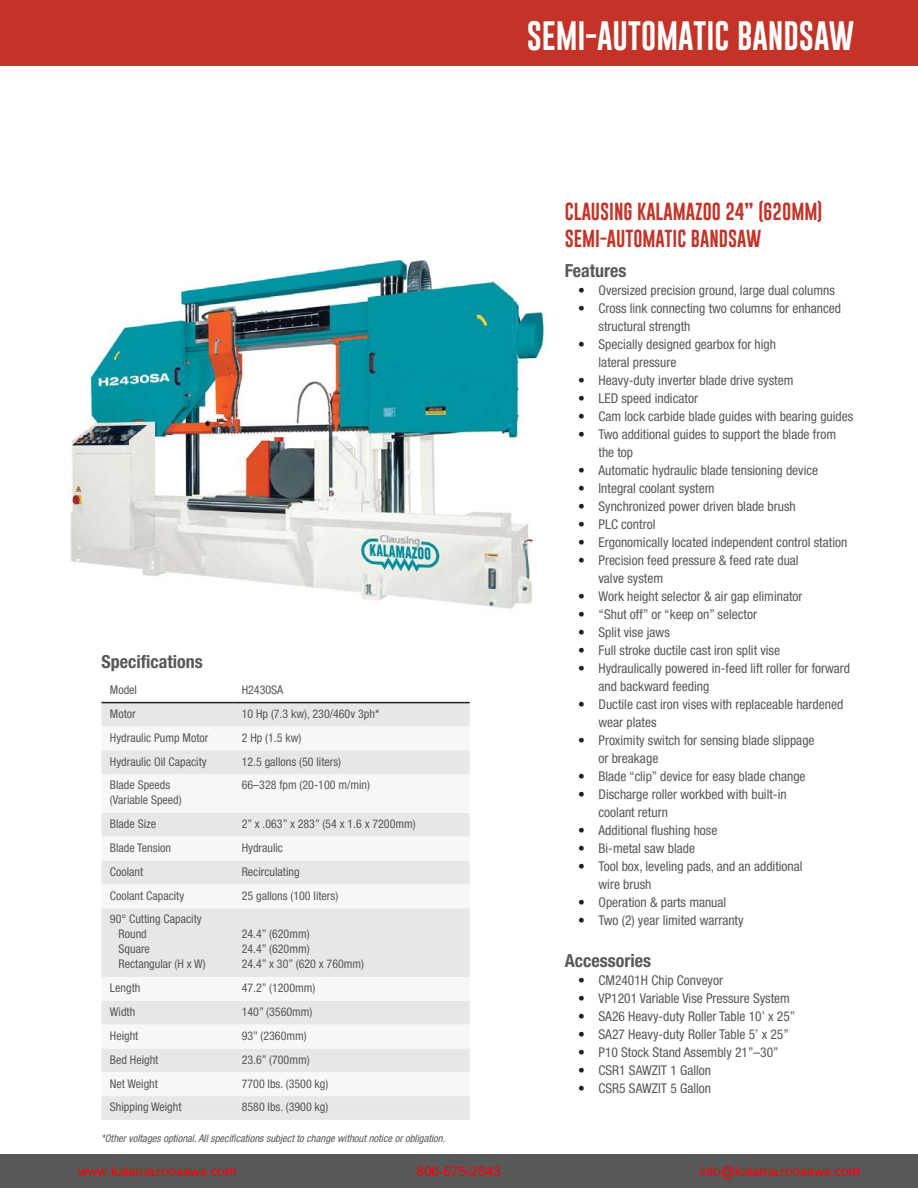
<style>
.page{position:relative;width:918px;height:1188px;background:#fff}
.page>*{position:absolute;margin:0;border:0;box-sizing:border-box;transform-origin:0 0}
.t1{font:30px "Gobold Uplow";color:#fff}
.t2{font:18px/27px "Gobold Uplow";color:#c43328}
.t3{font:700 condensed 18px "Helvetica Neue LT Std";color:#57585a}
.t4{font:condensed 13.5px/18px "Helvetica Neue LT Std";color:#57585a}
.t5{font:13.5px "Arial";color:#ff0004}
.t6{font:13.5px "Arial";color:#ff0004}
.t7{font:condensed 12px/15px "Helvetica Neue LT Std";color:#57585a}
.t8{font:italic condensed 10.5px "Helvetica Neue LT Std";color:#57585a}
.s1{color:#231f20}
</style>
<div class="page">
<div style="left:0;top:0;width:918px;height:65px;background:#c43328"></div>
<div style="left:0;top:1154px;width:918px;height:34px;background:#57585a"></div>
<img style="left:69px;top:259px;width:476px;height:350px">
<div style="left:101px;top:703px;width:369px;height:417px;background:#e6e7e9"></div>
<svg style="left:101px;top:726px;width:369px;height:370px;fill:#efeff1"></svg>
<hr style="left:101px;top:702px;width:132px;height:1px;background:#231f20">
<hr style="left:233px;top:702px;width:237px;height:1px;background:#231f20">
<p class="t3" style="left:101px;top:651px;width:103px">Specifications</p>
<p class="t7" style="left:110px;top:682px;width:29px">Model</p>
<p class="t7" style="left:242px;top:682px;width:43px">H2430SA</p>
<p class="t7" style="left:110px;top:706px;width:27px">Motor</p>
<p class="t7" style="left:242px;top:706px;width:139px">10 Hp (7.3 kw), 230/460v 3ph*</p>
<p class="t7" style="left:110px;top:730px;width:100px">Hydraulic Pump Motor</p>
<p class="t7" style="left:242px;top:730px;width:61px">2 Hp (1.5 kw)</p>
<p class="t7" style="left:110px;top:754px;width:98px">Hydraulic Oil Capacity</p>
<p class="t7" style="left:242px;top:754px;width:101px">12.5 gallons (50 liters)</p>
<p class="t7" style="left:110px;top:778px;width:73px">Blade Speeds (Variable Speed)</p>
<p class="t7" style="left:242px;top:778px;width:130px">66–328 fpm (20-100 m/min)</p>
<p class="t7" style="left:110px;top:816px;width:48px">Blade Size</p>
<p class="t7" style="left:242px;top:816px;width:175px">2” x .063” x 283” (54 x 1.6 x 7200mm)</p>
<p class="t7" style="left:110px;top:840px;width:63px">Blade Tension</p>
<p class="t7" style="left:242px;top:840px;width:43px">Hydraulic</p>
<p class="t7" style="left:110px;top:864px;width:35px">Coolant</p>
<p class="t7" style="left:242px;top:864px;width:59px">Recirculating</p>
<p class="t7" style="left:110px;top:888px;width:76px">Coolant Capacity</p>
<p class="t7" style="left:242px;top:888px;width:98px">25 gallons (100 liters)</p>
<p class="t7" style="left:110px;top:912px;width:93px">90° Cutting Capacity</p>
<p class="t7" style="left:119px;top:927px;width:30px">Round</p>
<p class="t7" style="left:119px;top:942px;width:33px">Square</p>
<p class="t7" style="left:119px;top:957px;width:89px">Rectangular (H x W)</p>
<p class="t7" style="left:242px;top:927px;width:69px">24.4” (620mm)</p>
<p class="t7" style="left:242px;top:942px;width:69px">24.4” (620mm)</p>
<p class="t7" style="left:242px;top:957px;width:124px">24.4” x 30” (620 x 760mm)</p>
<p class="t7" style="left:110px;top:980px;width:32px">Length</p>
<p class="t7" style="left:242px;top:980px;width:75px">47.2” (1200mm)</p>
<p class="t7" style="left:110px;top:1004px;width:27px">Width</p>
<p class="t7" style="left:242px;top:1004px;width:72px">140” (3560mm)</p>
<p class="t7" style="left:110px;top:1028px;width:30px">Height</p>
<p class="t7" style="left:242px;top:1028px;width:66px">93” (2360mm)</p>
<p class="t7" style="left:110px;top:1052px;width:50px">Bed Height</p>
<p class="t7" style="left:242px;top:1052px;width:69px">23.6” (700mm)</p>
<p class="t7" style="left:110px;top:1076px;width:49px">Net Weight</p>
<p class="t7" style="left:242px;top:1076px;width:88px">7700 lbs. (3500 kg)</p>
<p class="t7" style="left:110px;top:1100px;width:73px">Shipping Weight</p>
<p class="t7" style="left:242px;top:1100px;width:88px">8580 lbs. (3900 kg)</p>
<p class="t1" style="left:527px;top:12px;width:329px">SEMI-AUTOMATIC BANDSAW</p>
<p class="t2" style="left:565px;top:198px;width:259px">CLAUSING KALAMAZOO 24” (620MM)<br>SEMI-AUTOMATIC BANDSAW</p>
<p class="t3" style="left:565px;top:260px;width:63px">Features</p>
<p class="t4" style="left:578px;top:281px;width:258px"><span class="s1">•</span> Oversized precision ground, large dual columns</p>
<p class="t4" style="left:599px;top:299px;width:244px;text-indent:-20px"><span class="s1">•</span> Cross link connecting two columns for enhanced structural strength</p>
<p class="t4" style="left:599px;top:335px;width:179px;text-indent:-20px"><span class="s1">•</span> Specially designed gearbox for high lateral pressure</p>
<p class="t4" style="left:578px;top:371px;width:217px"><span class="s1">•</span> Heavy-duty inverter blade drive system</p>
<p class="t4" style="left:578px;top:389px;width:121px"><span class="s1">•</span> LED speed indicator</p>
<p class="t4" style="left:578px;top:407px;width:277px"><span class="s1">•</span> Cam lock carbide blade guides with bearing guides</p>
<p class="t4" style="left:599px;top:425px;width:239px;text-indent:-20px"><span class="s1">•</span> Two additional guides to support the blade from the top</p>
<p class="t4" style="left:578px;top:461px;width:242px"><span class="s1">•</span> Automatic hydraulic blade tensioning device</p>
<p class="t4" style="left:578px;top:479px;width:138px"><span class="s1">•</span> Integral coolant system</p>
<p class="t4" style="left:578px;top:497px;width:219px"><span class="s1">•</span> Synchronized power driven blade brush</p>
<p class="t4" style="left:578px;top:515px;width:79px"><span class="s1">•</span> PLC control</p>
<p class="t4" style="left:578px;top:533px;width:271px"><span class="s1">•</span> Ergonomically located independent control station</p>
<p class="t4" style="left:599px;top:551px;width:202px;text-indent:-20px"><span class="s1">•</span> Precision feed pressure &amp; feed rate dual valve system</p>
<p class="t4" style="left:578px;top:587px;width:226px"><span class="s1">•</span> Work height selector &amp; air gap eliminator</p>
<p class="t4" style="left:578px;top:605px;width:180px"><span class="s1">•</span> “Shut off” or “keep on” selector</p>
<p class="t4" style="left:578px;top:623px;width:93px"><span class="s1">•</span> Split vise jaws</p>
<p class="t4" style="left:578px;top:641px;width:203px"><span class="s1">•</span> Full stroke ductile cast iron split vise</p>
<p class="t4" style="left:599px;top:659px;width:253px;text-indent:-20px"><span class="s1">•</span> Hydraulically powered in-feed lift roller for forward and backward feeding</p>
<p class="t4" style="left:599px;top:695px;width:246px;text-indent:-20px"><span class="s1">•</span> Ductile cast iron vises with replaceable hardened wear plates</p>
<p class="t4" style="left:599px;top:731px;width:218px;text-indent:-20px"><span class="s1">•</span> Proximity switch for sensing blade slippage or breakage</p>
<p class="t4" style="left:578px;top:767px;width:229px"><span class="s1">•</span> Blade “clip” device for easy blade change</p>
<p class="t4" style="left:599px;top:785px;width:190px;text-indent:-20px"><span class="s1">•</span> Discharge roller workbed with built-in coolant return</p>
<p class="t4" style="left:578px;top:821px;width:141px"><span class="s1">•</span> Additional flushing hose</p>
<p class="t4" style="left:578px;top:839px;width:118px"><span class="s1">•</span> Bi-metal saw blade</p>
<p class="t4" style="left:599px;top:857px;width:206px;text-indent:-20px"><span class="s1">•</span> Tool box, leveling pads, and an additional wire brush</p>
<p class="t4" style="left:578px;top:893px;width:150px"><span class="s1">•</span> Operation &amp; parts manual</p>
<p class="t4" style="left:578px;top:911px;width:167px"><span class="s1">•</span> Two (2) year limited warranty</p>
<p class="t3" style="left:565px;top:950px;width:88px">Accessories</p>
<p class="t4" style="left:578px;top:971px;width:146px"><span class="s1">•</span> CM2401H Chip Conveyor</p>
<p class="t4" style="left:578px;top:989px;width:213px"><span class="s1">•</span> VP1201 Variable Vise Pressure System</p>
<p class="t4" style="left:578px;top:1007px;width:219px"><span class="s1">•</span> SA26 Heavy-duty Roller Table 10’ x 25”</p>
<p class="t4" style="left:578px;top:1025px;width:212px"><span class="s1">•</span> SA27 Heavy-duty Roller Table 5’ x 25”</p>
<p class="t4" style="left:578px;top:1043px;width:202px"><span class="s1">•</span> P10 Stock Stand Assembly 21”–30”</p>
<p class="t4" style="left:578px;top:1061px;width:134px"><span class="s1">•</span> CSR1 SAWZIT 1 Gallon</p>
<p class="t4" style="left:578px;top:1079px;width:134px"><span class="s1">•</span> CSR5 SAWZIT 5 Gallon</p>
<p class="t8" style="left:101px;top:1132px;width:346px">*Other voltages optional. All specifications subject to change without notice or obligation.</p>
<p class="t6" style="left:78px;top:1163px;width:160px">www.kalamazoosaws.com</p>
<p class="t5" style="left:417px;top:1163px;width:86px">800-575-2843</p>
<p class="t5" style="left:699px;top:1163px;width:162px">info@kalamazoosaws.com</p>
</div>
